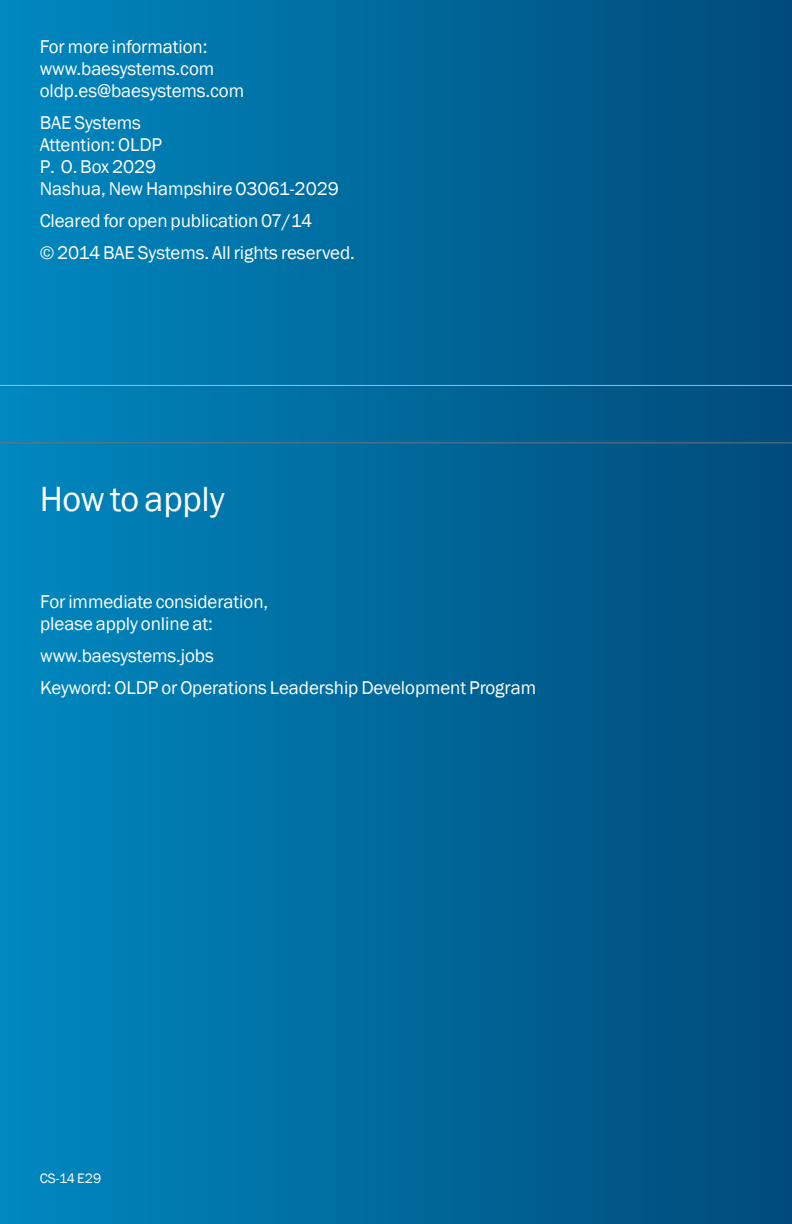
<style>
.page{position:relative;width:792px;height:1224px;background:#fff}
.page>*{position:absolute;margin:0;border:0;box-sizing:border-box;transform-origin:0 0}
.t1{font:36px "Franklin Gothic";letter-spacing:-.005em;color:#fff}
.t2{font:19px/22px "Franklin Gothic";letter-spacing:-.005em;color:#fff}
.t3{font:14px "Franklin Gothic";letter-spacing:-.005em;color:#fff}
</style>
<div class="page">
<div style="left:0;top:0;width:792px;height:1224px;background:linear-gradient(to right,#0088bf,#004a79)"></div>
<hr style="left:0;top:442px;width:792px;height:1px;background:#6a757c">
<hr style="left:0;top:385px;width:792px;height:1px;background:#b0b7bb">
<p class="t2" style="left:40px;top:36px;width:206px">For more information: www.baesystems.com oldp.es@baesystems.com</p>
<p class="t2" style="left:40px;top:112px;width:301px">BAE Systems<br>Attention: OLDP<br>P. O. Box 2029<br>Nashua, New Hampshire 03061-2029</p>
<p class="t2" style="left:40px;top:205px;width:317px;line-height:32px">Cleared for open publication 07/14<br>© 2014 BAE Systems. All rights reserved.</p>
<h1 class="t1" style="left:40px;top:476px;width:186px">How to apply</h1>
<p class="t2" style="left:40px;top:591px;width:230px">For immediate consideration, please apply online at:</p>
<p class="t2" style="left:40px;top:640px;width:497px;line-height:32px">www.baesystems.jobs<br>Keyword: OLDP or Operations Leadership Development Program</p>
<p class="t3" style="left:40px;top:1170px;width:63px">CS-14 E29</p>
</div>
